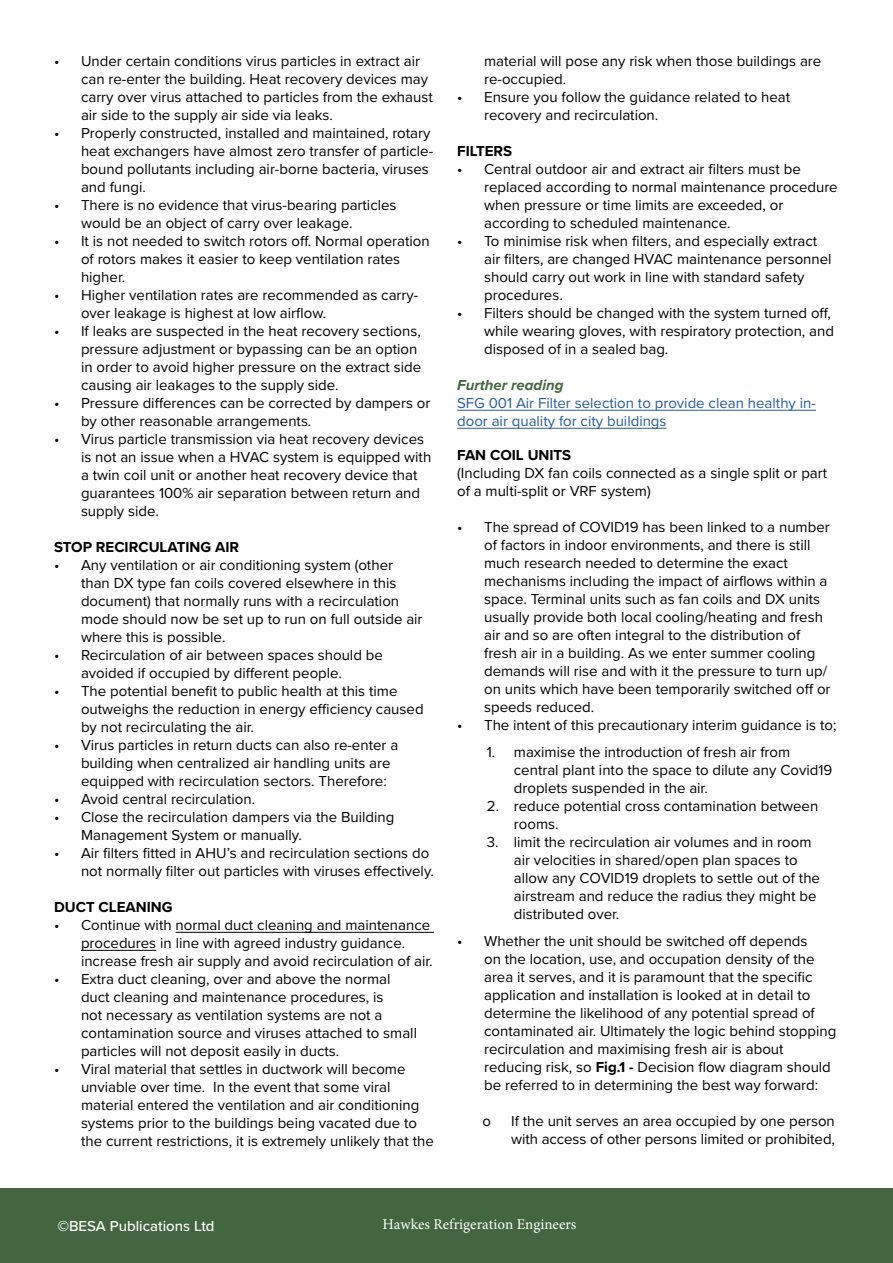
<style>
.page{position:relative;width:893px;height:1263px;background:#fff}
.page>*{position:absolute;margin:0;border:0;box-sizing:border-box;transform-origin:0 0}
.t1{font:15px/18px "Proxima Nova";color:#000}
.t2{font:15px/18px "Proxima Nova";color:#275b9b}
.t3{font:700 15px "Proxima Nova";color:#000}
.t4{font:15px "Minion Pro";color:#fff}
.t5{font:500 15px "Proxima Nova";color:#fff}
.t6{font:italic 700 15px "Proxima Nova";color:#436540}
.s1{font-weight:700}
.s2{font-weight:900}
</style>
<div class="page">
<div style="left:0;top:1188px;width:892px;height:75px;background:#436540"></div>
<hr style="left:176px;top:932px;width:258px;height:1px;background:#000">
<hr style="left:81px;top:950px;width:75px;height:1px;background:#000">
<hr style="left:457px;top:410px;width:359px;height:1px;background:#275b9b">
<hr style="left:457px;top:428px;width:210px;height:1px;background:#275b9b">
<p class="t1" style="left:81px;top:51px;width:353px;text-indent:-27px">• Under certain conditions virus particles in extract air can re-enter the building. Heat recovery devices may carry over virus attached to particles from the exhaust air side to the supply air side via leaks.</p>
<p class="t1" style="left:81px;top:123px;width:354px;text-indent:-27px">• Properly constructed, installed and maintained, rotary heat exchangers have almost zero transfer of particle&shy;bound pollutants including air-borne bacteria, viruses and fungi.</p>
<p class="t1" style="left:81px;top:195px;width:317px;text-indent:-27px">• There is no evidence that virus-bearing particles would be an object of carry over leakage.</p>
<p class="t1" style="left:81px;top:231px;width:350px;text-indent:-27px">• It is not needed to switch rotors off. Normal operation of rotors makes it easier to keep ventilation rates higher.</p>
<p class="t1" style="left:81px;top:285px;width:339px;text-indent:-27px">• Higher ventilation rates are recommended as carry&shy;over leakage is highest at low airflow.</p>
<p class="t1" style="left:81px;top:321px;width:342px;text-indent:-27px">• If leaks are suspected in the heat recovery sections, pressure adjustment or bypassing can be an option in order to avoid higher pressure on the extract side causing air leakages to the supply side.</p>
<p class="t1" style="left:81px;top:393px;width:351px;text-indent:-27px">• Pressure differences can be corrected by dampers or by other reasonable arrangements.</p>
<p class="t1" style="left:81px;top:429px;width:352px;text-indent:-27px">• Virus particle transmission via heat recovery devices is not an issue when a HVAC system is equipped with a twin coil unit or another heat recovery device that guarantees 100% air separation between return and supply side.</p>
<p class="t3" style="left:54px;top:536px;width:187px">STOP RECIRCULATING AIR</p>
<p class="t1" style="left:81px;top:555px;width:343px;text-indent:-27px">• Any ventilation or air conditioning system (other than DX type fan coils covered elsewhere in this document) that normally runs with a recirculation mode should now be set up to run on full outside air where this is possible.</p>
<p class="t1" style="left:81px;top:645px;width:303px;text-indent:-27px">• Recirculation of air between spaces should be avoided if occupied by different people.</p>
<p class="t1" style="left:81px;top:681px;width:344px;text-indent:-27px">• The potential benefit to public health at this time outweighs the reduction in energy efficiency caused by not recirculating the air.</p>
<p class="t1" style="left:81px;top:735px;width:319px;text-indent:-27px">• Virus particles in return ducts can also re-enter a building when centralized air handling units are equipped with recirculation sectors. Therefore:</p>
<p class="t1" style="left:54px;top:789px;width:203px">• Avoid central recirculation.</p>
<p class="t1" style="left:81px;top:807px;width:315px;text-indent:-27px">• Close the recirculation dampers via the Building<br>Management System or manually.</p>
<p class="t1" style="left:81px;top:843px;width:354px;text-indent:-27px">• Air filters fitted in AHU’s and recirculation sections do not normally filter out particles with viruses effectively.</p>
<p class="t3" style="left:54px;top:896px;width:120px">DUCT CLEANING</p>
<p class="t1" style="left:81px;top:915px;width:353px;text-indent:-27px">• Continue with normal duct cleaning and maintenance procedures in line with agreed industry guidance. increase fresh air supply and avoid recirculation of air.</p>
<p class="t1" style="left:81px;top:969px;width:338px;text-indent:-27px">• Extra duct cleaning, over and above the normal duct cleaning and maintenance procedures, is<br>not necessary as ventilation systems are not a contamination source and viruses attached to small particles will not deposit easily in ducts.</p>
<p class="t1" style="left:81px;top:1059px;width:354px;text-indent:-27px">• Viral material that settles in ductwork will become unviable over time. In the event that some viral material entered the ventilation and air conditioning systems prior to the buildings being vacated due to the current restrictions, it is extremely unlikely that the</p>
<p class="t1" style="left:484px;top:51px;width:339px">material will pose any risk when those buildings are re-occupied.</p>
<p class="t1" style="left:484px;top:87px;width:308px;text-indent:-27px">• Ensure you follow the guidance related to heat recovery and recirculation.</p>
<p class="t3" style="left:457px;top:140px;width:57px">FILTERS</p>
<p class="t1" style="left:484px;top:159px;width:355px;text-indent:-27px">• Central outdoor air and extract air filters must be replaced according to normal maintenance procedure when pressure or time limits are exceeded, or according to scheduled maintenance.</p>
<p class="t1" style="left:484px;top:231px;width:349px;text-indent:-27px">• To minimise risk when filters, and especially extract air filters, are changed HVAC maintenance personnel should carry out work in line with standard safety procedures.</p>
<p class="t1" style="left:484px;top:303px;width:351px;text-indent:-27px">• Filters should be changed with the system turned off, while wearing gloves, with respiratory protection, and disposed of in a sealed bag.</p>
<p class="t6" style="left:457px;top:374px;width:108px">Further reading</p>
<p class="t2" style="left:457px;top:393px;width:360px">SFG 001 Air Filter selection to provide clean healthy in&shy;door air quality for city buildings</p>
<p class="t3" style="left:457px;top:444px;width:116px">FAN COIL UNITS</p>
<p class="t1" style="left:457px;top:463px;width:372px">(Including DX fan coils connected as a single split or part of a multi-split or VRF system)</p>
<p class="t1" style="left:484px;top:517px;width:348px;text-indent:-27px">• The spread of COVID19 has been linked to a number of factors in indoor environments, and there is still much research needed to determine the exact mechanisms including the impact of airflows within a space. Terminal units such as fan coils and DX units usually provide both local cooling/heating and fresh air and so are often integral to the distribution of fresh air in a building. As we enter summer cooling demands will rise and with it the pressure to turn up/ on units which have been temporarily switched off or speeds reduced.</p>
<p class="t1" style="left:457px;top:715px;width:381px">• The intent of this precautionary interim guidance is to;</p>
<p class="t1" style="left:514px;top:742px;width:320px;text-indent:-27px">1. maximise the introduction of fresh air from central plant into the space to dilute any Covid19 droplets suspended in the air.</p>
<p class="t1" style="left:514px;top:796px;width:306px;text-indent:-27px">2. reduce potential cross contamination between rooms.</p>
<p class="t1" style="left:514px;top:832px;width:308px;text-indent:-27px">3. limit the recirculation air volumes and in room air velocities in shared/open plan spaces to allow any COVID19 droplets to settle out of the airstream and reduce the radius they might be distributed over.</p>
<p class="t1" style="left:484px;top:931px;width:354px;text-indent:-27px">• Whether the unit should be switched off depends<br>on the location, use, and occupation density of the area it serves, and it is paramount that the specific application and installation is looked at in detail to determine the likelihood of any potential spread of contaminated air. Ultimately the logic behind stopping recirculation and maximising fresh air is about reducing risk, so <span class="s1">Fig.1 -</span> Decision flow diagram should be referred to in determining the best way forward:</p>
<p class="t1" style="left:483px;top:1111px;width:10px">o</p>
<p class="t1" style="left:511px;top:1111px;width:325px">If the unit serves an area occupied by one person with access of other persons limited or prohibited,</p>
<p class="t5" style="left:57px;top:1214px;width:159px"><span class="s2">©</span>BESA Publications Ltd</p>
<p class="t4" style="left:382px;top:1214px;width:195px">Hawkes Refrigeration Engineers</p>
</div>
